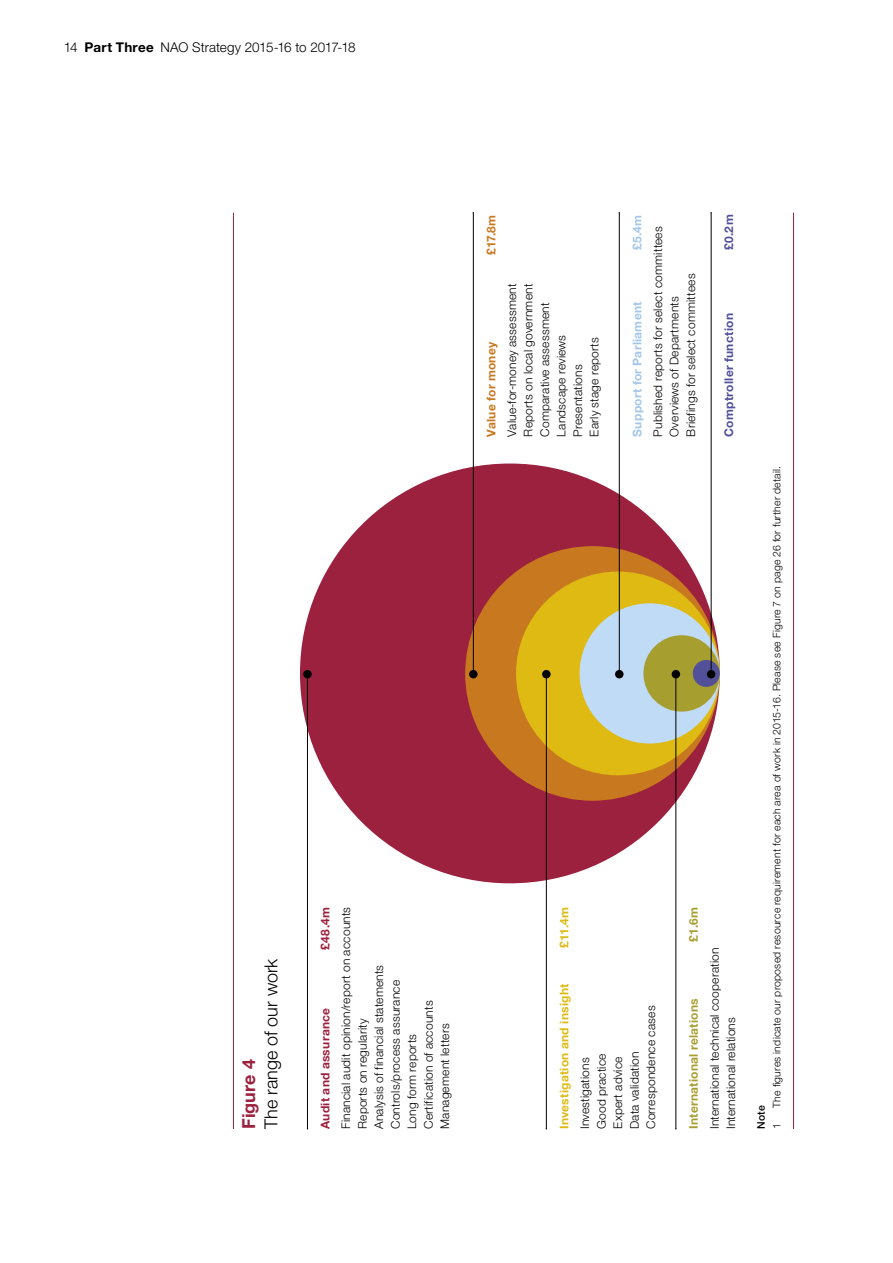
<style>
.page{position:relative;width:893px;height:1263px;background:#fff}
.page>*{position:absolute;margin:0;border:0;box-sizing:border-box;transform-origin:0 0}
.t1{font:300 18px "Helvetica Neue LT Std";color:#000}
.t2{font:700 18px "Helvetica Neue LT Std";letter-spacing:.005em;color:#9c213f}
.body_text{font:300 13.5px "Helvetica Neue LT Std";letter-spacing:-.015em;color:#000}
.t3{font:300 12px/16.5px "Helvetica Neue LT Std";letter-spacing:.015em;color:#000}
.t4{font:700 12px "Helvetica Neue LT Std";letter-spacing:.025em;color:#deba13}
.t5{font:700 12px "Helvetica Neue LT Std";letter-spacing:.025em;color:#a79e30}
.t6{font:700 12px "Helvetica Neue LT Std";letter-spacing:.025em;color:#a3c6eb}
.t7{font:700 12px "Helvetica Neue LT Std";letter-spacing:.02em;color:#515099}
.t8{font:700 12px "Helvetica Neue LT Std";letter-spacing:.025em;color:#9c213f}
.t9{font:700 12px "Helvetica Neue LT Std";letter-spacing:.02em;color:#c87920}
.t10{font:300 10.5px "Helvetica Neue LT Std";letter-spacing:.02em;color:#000}
.t11{font:500 10.5px "Helvetica Neue LT Std";color:#000}
.s1{font-weight:700}
</style>
<div class="page">
<div style="left:300px;top:463px;width:420px;height:420px;background:#9c213f;border-radius:210px"></div>
<div style="left:465px;top:546px;width:255px;height:255px;background:#c87920;border-radius:127px"></div>
<div style="left:516px;top:571px;width:204px;height:204px;background:#deba13;border-radius:102px"></div>
<div style="left:580px;top:603px;width:140px;height:140px;background:#bfdbf5;border-radius:70px"></div>
<div style="left:643px;top:635px;width:77px;height:77px;background:#a79e30;border-radius:38px"></div>
<div style="left:693px;top:660px;width:27px;height:27px;background:#515099;border-radius:13px"></div>
<hr style="left:307px;top:673px;width:1px;height:456px;background:#000">
<hr style="left:473px;top:213px;width:1px;height:460px;background:#000">
<hr style="left:619px;top:213px;width:1px;height:460px;background:#000">
<hr style="left:711px;top:213px;width:1px;height:460px;background:#000">
<hr style="left:546px;top:673px;width:1px;height:456px;background:#000">
<hr style="left:676px;top:673px;width:1px;height:456px;background:#000">
<hr style="left:233px;top:213px;width:1px;height:916px;background:#9c213f">
<hr style="left:793px;top:213px;width:1px;height:916px;background:#9c213f">
<div style="left:303px;top:670px;width:9px;height:8px;background:#000;border-radius:50%"></div>
<div style="left:469px;top:670px;width:9px;height:8px;background:#000;border-radius:50%"></div>
<div style="left:542px;top:670px;width:9px;height:8px;background:#000;border-radius:50%"></div>
<div style="left:615px;top:670px;width:9px;height:8px;background:#000;border-radius:50%"></div>
<div style="left:672px;top:670px;width:8px;height:8px;background:#000;border-radius:50%"></div>
<div style="left:707px;top:670px;width:8px;height:8px;background:#000;border-radius:50%"></div>
<p class="body_text" style="left:64px;top:39px;width:293px">14 <span class="s1">Part Three</span> NAO Strategy 2015-16 to 2017-18</p>
<h1 class="t1" style="left:260px;top:1129px;width:172px;rotate:-90deg">The range of our work</h1>
<h1 class="t2" style="left:237px;top:1129px;width:71px;rotate:-90deg">Figure 4</h1>
<p class="t8" style="left:318px;top:949px;width:44px;rotate:-90deg">£48.4m</p>
<p class="t3" style="left:337px;top:1129px;width:224px;rotate:-90deg">Financial audit opinion/report on accounts<br>Reports on regularity<br>Analysis of financial statements<br>Controls/process assurance<br>Long form reports<br>Certification of accounts<br>Management letters</p>
<p class="t8" style="left:318px;top:1129px;width:123px;rotate:-90deg">Audit and assurance</p>
<p class="t9" style="left:484px;top:255px;width:42px;rotate:-90deg">£17.8m</p>
<p class="t9" style="left:484px;top:437px;width:96px;rotate:-90deg">Value for money</p>
<p class="t3" style="left:503px;top:437px;width:155px;rotate:-90deg">Value-for-money assessment<br>Reports on local government<br>Comparative assessment<br>Landscape reviews<br>Presentations<br>Early stage reports</p>
<p class="t6" style="left:630px;top:250px;width:37px;rotate:-90deg">£5.4m</p>
<p class="t3" style="left:649px;top:437px;width:212px;rotate:-90deg">Published reports for select committees<br>Overviews of Departments<br>Briefings for select committees</p>
<p class="t6" style="left:630px;top:437px;width:136px;rotate:-90deg">Support for Parliament</p>
<p class="t7" style="left:721px;top:250px;width:37px;rotate:-90deg">£0.2m</p>
<p class="t7" style="left:721px;top:437px;width:125px;rotate:-90deg">Comptroller function</p>
<p class="t4" style="left:557px;top:948px;width:42px;rotate:-90deg">£11.4m</p>
<p class="t5" style="left:686px;top:942px;width:36px;rotate:-90deg">£1.6m</p>
<p class="t4" style="left:557px;top:1129px;width:147px;rotate:-90deg">Investigation and insight</p>
<p class="t3" style="left:576px;top:1129px;width:125px;rotate:-90deg">Investigations<br>Good practice<br>Expert advice<br>Data validation<br>Correspondence cases</p>
<p class="t5" style="left:686px;top:1129px;width:132px;rotate:-90deg">International relations</p>
<p class="t3" style="left:706px;top:1129px;width:183px;rotate:-90deg">International technical cooperation<br>International relations</p>
<p class="t10" style="left:770px;top:1108px;width:643px;rotate:-90deg">The figures indicate our proposed resource requirement for each area of work in 2015-16. Please see Figure 7 on page 26 for further detail.</p>
<p class="t11" style="left:755px;top:1129px;width:25px;rotate:-90deg">Note</p>
<p class="t10" style="left:770px;top:1129px;width:7px;rotate:-90deg">1</p>
</div>
